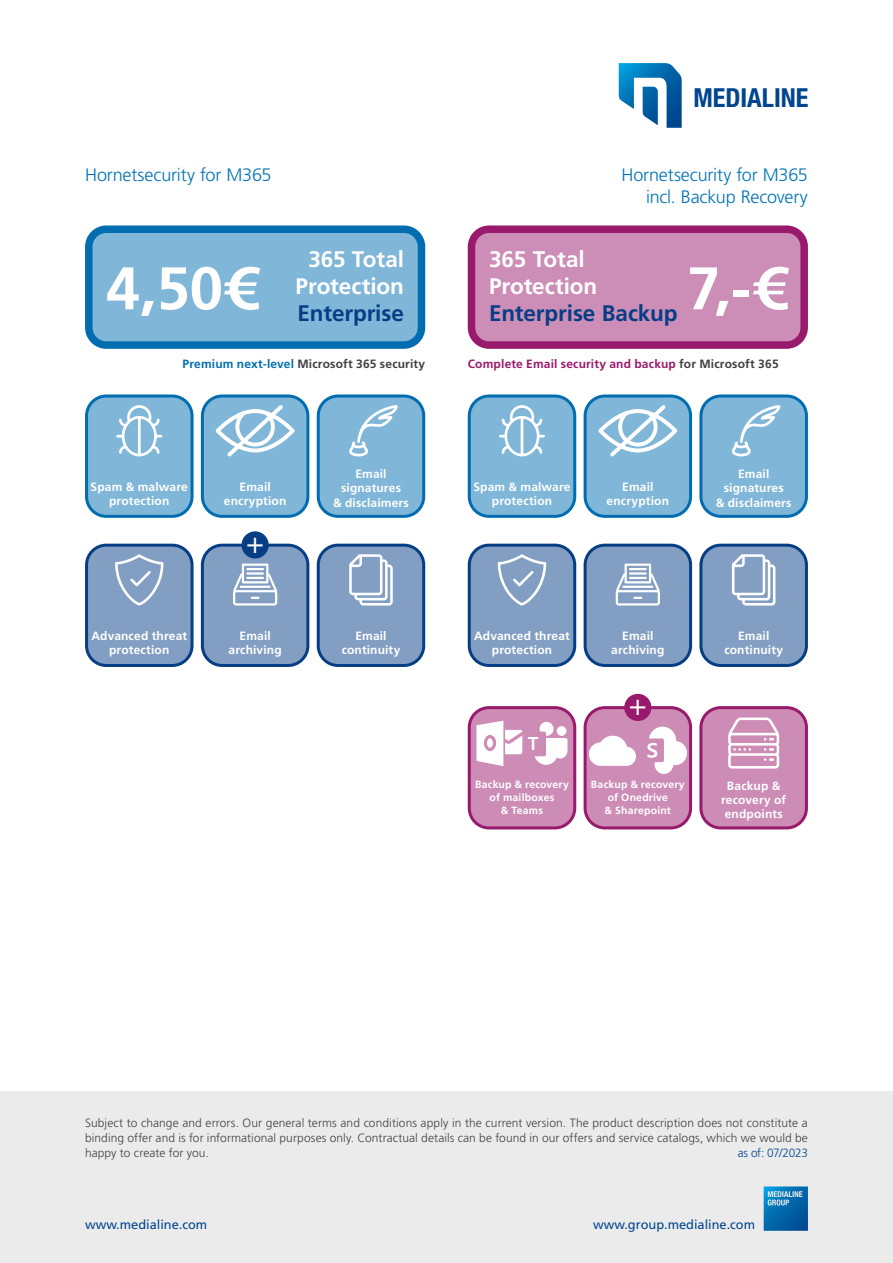
<style>
.page{position:relative;width:893px;height:1263px;background:#fff}
.page>*{position:absolute;margin:0;border:0;box-sizing:border-box;transform-origin:0 0}
.t1{font:700 60px "Frutiger LT Pro";color:#fff}
.t2{font:300 30px "Frutiger LT Pro";color:#fff}
.t3{font:700 condensed 26.25px "Helvetica Neue";color:#00458d}
.t4{font:700 22.5px/27px "Frutiger LT Pro";letter-spacing:-.005em;color:#fff;text-align:center}
.t5{font:700 22.5px "Frutiger LT Pro";letter-spacing:-.005em;color:#063e85}
.t6{font:300 18px/21.6px "Frutiger LT Pro";letter-spacing:-.01em;color:#0072b5;text-align:right}
.t7{font:12.75px "Frutiger LT Pro";color:#00458d}
.t8{font:700 12px/14.4px "Frutiger LT Pro";letter-spacing:.015em;color:#fff;text-align:center}
.t9{font:300 12px/15px "Frutiger LT Pro";letter-spacing:.005em;color:#414042;text-align:justify}
.t10{font:700 12px "Frutiger LT Pro";letter-spacing:.015em;color:#991a6c}
.t11{font:700 12px "Frutiger LT Pro";letter-spacing:.015em;color:#414042}
.t12{font:300 12px "Frutiger LT Pro";letter-spacing:-.02em;color:#00458d}
.t13{font:700 10.5px/12.6px "Frutiger LT Pro";letter-spacing:.015em;color:#fff;text-align:center}
.s1{color:#006db1}
.s2{color:#414042}
</style>
<div class="page">
<div style="left:89px;top:229px;width:332px;height:116px;background:#80b6d8;border-radius:18px"></div>
<div style="left:85px;top:225px;width:340px;height:124px;border:8px solid #006db1;border-radius:18px"></div>
<div style="left:471px;top:229px;width:333px;height:116px;background:#cc8db6;border-radius:18px"></div>
<div style="left:468px;top:225px;width:340px;height:124px;border:8px solid #991a6c;border-radius:18px"></div>
<div style="left:87px;top:396px;width:105px;height:120px;background:#80b6d8;border-radius:20px"></div>
<div style="left:85px;top:394px;width:109px;height:124px;border:3px solid #006db1;border-radius:20px"></div>
<div style="left:469px;top:396px;width:106px;height:120px;background:#80b6d8;border-radius:20px"></div>
<div style="left:468px;top:394px;width:108px;height:124px;border:3px solid #006db1;border-radius:20px"></div>
<div style="left:202px;top:396px;width:106px;height:120px;background:#80b6d8;border-radius:20px"></div>
<div style="left:201px;top:394px;width:108px;height:124px;border:3px solid #006db1;border-radius:20px"></div>
<div style="left:585px;top:396px;width:106px;height:120px;background:#80b6d8;border-radius:20px"></div>
<div style="left:584px;top:394px;width:108px;height:124px;border:3px solid #006db1;border-radius:20px"></div>
<div style="left:318px;top:396px;width:106px;height:120px;background:#80b6d8;border-radius:20px"></div>
<div style="left:317px;top:394px;width:108px;height:124px;border:3px solid #006db1;border-radius:20px"></div>
<div style="left:701px;top:396px;width:105px;height:120px;background:#80b6d8;border-radius:20px"></div>
<div style="left:699px;top:394px;width:109px;height:124px;border:3px solid #006db1;border-radius:20px"></div>
<div style="left:87px;top:545px;width:105px;height:120px;background:#829ec2;border-radius:20px"></div>
<div style="left:85px;top:544px;width:109px;height:123px;border:3px solid #063e85;border-radius:20px"></div>
<div style="left:469px;top:545px;width:106px;height:120px;background:#829ec2;border-radius:20px"></div>
<div style="left:468px;top:544px;width:108px;height:123px;border:3px solid #063e85;border-radius:20px"></div>
<div style="left:469px;top:708px;width:106px;height:120px;background:#cc8cb5;border-radius:20px"></div>
<div style="left:468px;top:706px;width:108px;height:123px;border:3px solid #991a6c;border-radius:20px"></div>
<div style="left:202px;top:545px;width:106px;height:120px;background:#829ec2;border-radius:20px"></div>
<div style="left:201px;top:544px;width:108px;height:123px;border:3px solid #063e85;border-radius:20px"></div>
<div style="left:585px;top:545px;width:106px;height:120px;background:#829ec2;border-radius:20px"></div>
<div style="left:584px;top:544px;width:108px;height:123px;border:3px solid #063e85;border-radius:20px"></div>
<div style="left:585px;top:708px;width:106px;height:120px;background:#cc8cb5;border-radius:20px"></div>
<div style="left:584px;top:706px;width:108px;height:123px;border:3px solid #991a6c;border-radius:20px"></div>
<div style="left:318px;top:545px;width:106px;height:120px;background:#829ec2;border-radius:20px"></div>
<div style="left:317px;top:544px;width:108px;height:123px;border:3px solid #063e85;border-radius:20px"></div>
<div style="left:701px;top:545px;width:105px;height:120px;background:#829ec2;border-radius:20px"></div>
<div style="left:699px;top:544px;width:109px;height:123px;border:3px solid #063e85;border-radius:20px"></div>
<div style="left:701px;top:708px;width:105px;height:120px;background:#cc8cb5;border-radius:20px"></div>
<div style="left:699px;top:706px;width:109px;height:123px;border:3px solid #991a6c;border-radius:20px"></div>
<div style="left:242px;top:531px;width:27px;height:27px;background:#063e85;border-radius:50%"></div>
<div style="left:624px;top:694px;width:27px;height:27px;background:#991a6c;border-radius:50%"></div>
<svg style="left:116px;top:405px;width:46px;height:51px"></svg>
<svg style="left:499px;top:405px;width:46px;height:51px"></svg>
<svg style="left:216px;top:405px;width:79px;height:51px"></svg>
<svg style="left:598px;top:405px;width:79px;height:51px"></svg>
<svg style="left:349px;top:405px;width:49px;height:51px"></svg>
<svg style="left:732px;top:405px;width:48px;height:51px"></svg>
<svg style="left:115px;top:554px;width:48px;height:51px"></svg>
<svg style="left:498px;top:554px;width:48px;height:51px"></svg>
<svg style="left:233px;top:563px;width:44px;height:42px"></svg>
<svg style="left:616px;top:563px;width:44px;height:42px"></svg>
<svg style="left:349px;top:554px;width:44px;height:51px"></svg>
<svg style="left:732px;top:554px;width:43px;height:51px"></svg>
<svg style="left:528px;top:722px;width:39px;height:43px"></svg>
<svg style="left:476px;top:721px;width:46px;height:45px"></svg>
<div style="left:487px;top:738px;width:6px;height:10px;background:#fff;border-radius:50%"></div>
<svg style="left:589px;top:735px;width:47px;height:31px"></svg>
<svg style="left:647px;top:727px;width:40px;height:47px"></svg>
<svg style="left:728px;top:717px;width:51px;height:51px"></svg>
<div style="left:0;top:1091px;width:893px;height:172px;background:#ebebec"></div>
<svg style="left:764px;top:1186px;width:44px;height:45px;background:#1976b2"></svg>
<svg style="left:618px;top:63px;width:64px;height:65px"></svg>
<h3 class="t3" style="left:693px;top:82px;width:117px">MEDIALINE</h3>
<h3 class="t6" style="left:85px;top:165px;width:188px">Hornetsecurity for M365</h3>
<h3 class="t6" style="left:621px;top:165px;width:188px">Hornetsecurity for M365 incl. Backup Recovery</h3>
<h3 class="t4" style="left:296px;top:245px;width:110px">365 Total<br>Protection</h3>
<h3 class="t5" style="left:298px;top:299px;width:108px">Enterprise</h3>
<h3 class="t4" style="left:489px;top:245px;width:110px;text-align:left">365 Total<br>Protection</h3>
<h3 class="t5" style="left:489px;top:299px;width:190px">Enterprise Backup</h3>
<h1 class="t1" style="left:106px;top:253px;width:153px">4,50€</h1>
<h1 class="t1" style="left:687px;top:253px;width:101px">7,-€</h1>
<p class="t11" style="left:183px;top:356px;width:244px"><span class="s1">Premium next-level</span> Microsoft 365 security</p>
<p class="t10" style="left:468px;top:356px;width:312px">Complete Email security and backup <span class="s2">for Microsoft 365</span></p>
<p class="t8" style="left:333px;top:467px;width:77px">Email signatures<br>&amp; disclaimers</p>
<p class="t8" style="left:716px;top:467px;width:77px">Email signatures<br>&amp; disclaimers</p>
<p class="t8" style="left:91px;top:479px;width:99px">Spam &amp; malware protection</p>
<p class="t8" style="left:473px;top:479px;width:99px">Spam &amp; malware protection</p>
<p class="t8" style="left:224px;top:479px;width:64px">Email encryption</p>
<p class="t8" style="left:607px;top:479px;width:64px">Email encryption</p>
<h2 class="t2" style="left:246px;top:525px;width:19px">+</h2>
<p class="t8" style="left:91px;top:628px;width:97px">Advanced threat protection</p>
<p class="t8" style="left:474px;top:628px;width:97px">Advanced threat protection</p>
<p class="t8" style="left:229px;top:628px;width:55px">Email archiving</p>
<p class="t8" style="left:611px;top:628px;width:55px">Email archiving</p>
<p class="t8" style="left:342px;top:628px;width:60px">Email continuity</p>
<p class="t8" style="left:724px;top:628px;width:60px">Email continuity</p>
<h2 class="t2" style="left:629px;top:687px;width:19px">+</h2>
<p class="t13" style="left:475px;top:778px;width:95px">Backup &amp; recovery of mailboxes<br>&amp; Teams</p>
<p class="t13" style="left:591px;top:778px;width:95px">Backup &amp; recovery of Onedrive<br>&amp; Sharepoint</p>
<p class="t8" style="left:721px;top:778px;width:67px">Backup &amp; recovery of endpoints</p>
<p class="t9" style="left:85px;top:1115px;width:724px">Subject to change and errors. Our general terms and conditions apply in the current version. The product description does not constitute a binding offer and is for informational purposes only. Contractual details can be found in our offers and service catalogs, which we would be happy to create for you.</p>
<p class="t12" style="left:738px;top:1145px;width:72px">as of: 07/2023</p>
<p class="t7" style="left:85px;top:1216px;width:124px">www.medialine.com</p>
<p class="t7" style="left:593px;top:1216px;width:164px">www.group.medialine.com</p>
</div>
